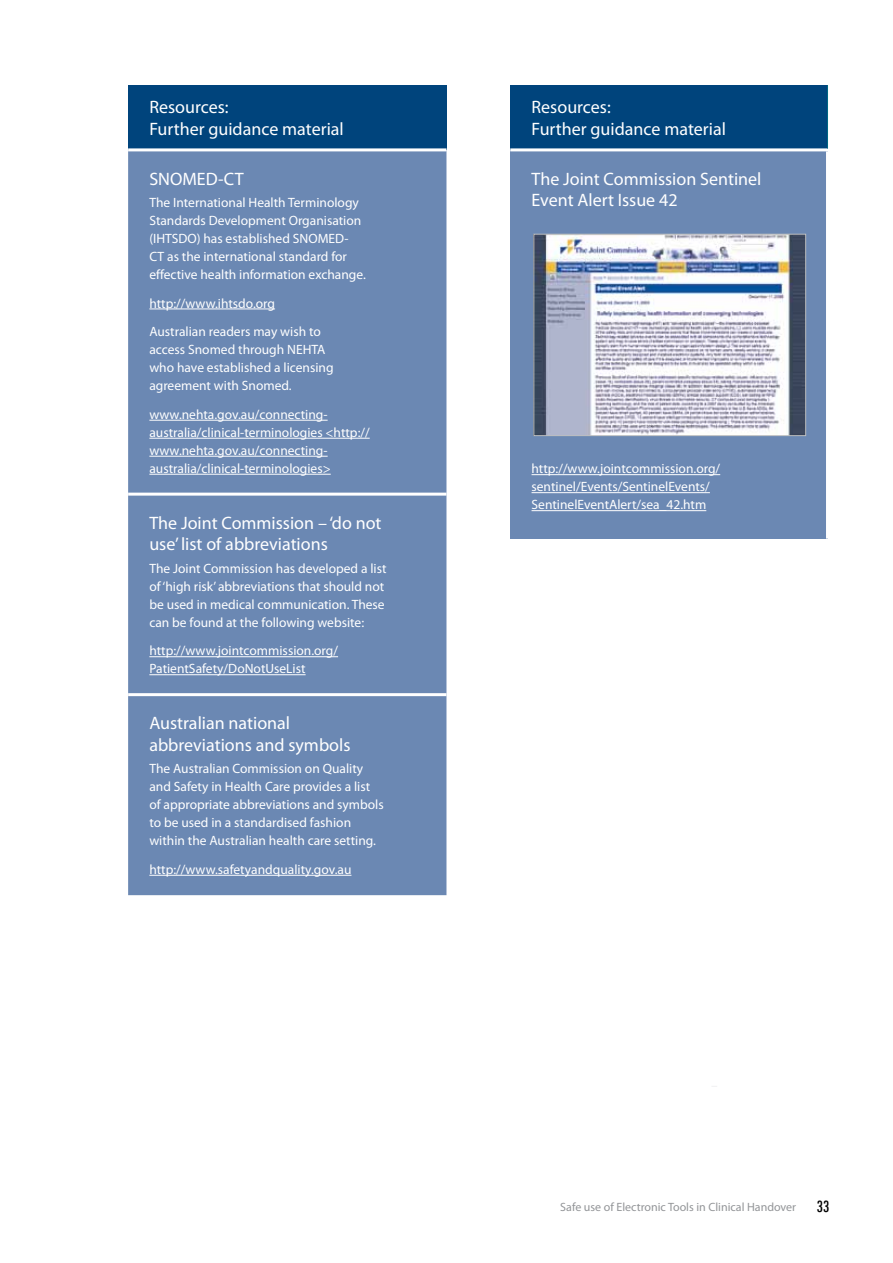
<style>
.page{position:relative;width:893px;height:1263px;background:#fff}
.page>*{position:absolute;margin:0;border:0;box-sizing:border-box;transform-origin:0 0}
.t1{font:18px/21.6px "Myriad Pro";color:#fff}
.t2{font:500 condensed 15px "Futura";color:#000}
.t3{font:13.5px/18px "Myriad Pro";color:#fff}
.t4{font:12px "Myriad Pro";color:#939598}
</style>
<div class="page">
<div style="left:128px;top:85px;width:318px;height:65px;background:#00447c"></div>
<div style="left:128px;top:151px;width:318px;height:744px;background:#6b88b3"></div>
<hr style="left:128px;top:148px;width:318px;height:3px;background:#fff">
<hr style="left:128px;top:493px;width:318px;height:3px;background:#fff">
<hr style="left:128px;top:693px;width:318px;height:3px;background:#fff">
<hr style="left:149px;top:309px;width:126px;height:1px;background:#fff">
<hr style="left:149px;top:420px;width:179px;height:1px;background:#fff">
<hr style="left:149px;top:438px;width:221px;height:1px;background:#fff">
<hr style="left:149px;top:456px;width:179px;height:1px;background:#fff">
<hr style="left:149px;top:474px;width:182px;height:1px;background:#fff">
<hr style="left:149px;top:656px;width:189px;height:1px;background:#fff">
<hr style="left:149px;top:674px;width:157px;height:1px;background:#fff">
<hr style="left:149px;top:875px;width:202px;height:1px;background:#fff">
<div style="left:510px;top:85px;width:317px;height:65px;background:#00447c"></div>
<div style="left:510px;top:150px;width:317px;height:389px;background:#6b88b3"></div>
<hr style="left:510px;top:148px;width:319px;height:3px;background:#fff">
<hr style="left:827px;top:85px;width:1px;height:63px;background:#006984">
<hr style="left:826px;top:151px;width:3px;height:388px;background:#fff">
<hr style="left:531px;top:474px;width:189px;height:1px;background:#fff">
<hr style="left:531px;top:492px;width:179px;height:1px;background:#fff">
<hr style="left:531px;top:510px;width:175px;height:1px;background:#fff">
<img style="left:536px;top:236px;width:268px;height:198px">
<div style="left:534px;top:234px;width:272px;height:202px;border:1px solid #bcbec0"></div>
<h1 class="t1" style="left:149px;top:96px;width:196px">Resources:<br>Further guidance material</h1>
<h1 class="t1" style="left:149px;top:168px;width:96px">SNOMED-CT</h1>
<p class="t3" style="left:149px;top:193px;width:218px">The International Health Terminology Standards Development Organisation (IHTSDO) has established SNOMED-CT as the international standard for effective health information exchange.</p>
<p class="t3" style="left:149px;top:288px;width:173px;line-height:28.7px">http://www.ihtsdo.org<br>Australian readers may wish to</p>
<p class="t3" style="left:149px;top:340px;width:186px">access Snomed through NEHTA who have established a licensing agreement with Snomed.</p>
<p class="t3" style="left:149px;top:405px;width:222px">www.nehta.gov.au/connecting&shy;australia/clinical-terminologies &lt;http:// www.nehta.gov.au/connecting&shy;australia/clinical-terminologies&gt;</p>
<h1 class="t1" style="left:149px;top:512px;width:234px">The Joint Commission – ‘do not use’ list of abbreviations</h1>
<p class="t3" style="left:149px;top:559px;width:239px">The Joint Commission has developed a list of ‘high risk’ abbreviations that should not be used in medical communication. These can be found at the following website:</p>
<p class="t3" style="left:149px;top:642px;width:190px">http://www.jointcommission.org/<br>PatientSafety/DoNotUseList</p>
<h1 class="t1" style="left:149px;top:712px;width:203px">Australian national abbreviations and symbols</h1>
<p class="t3" style="left:149px;top:759px;width:236px">The Australian Commission on Quality and Safety in Health Care provides a list of appropriate abbreviations and symbols to be used in a standardised fashion within the Australian health care setting.</p>
<p class="t3" style="left:149px;top:860px;width:204px">http://www.safetyandquality.gov.au</p>
<h1 class="t1" style="left:531px;top:96px;width:196px">Resources:<br>Further guidance material</h1>
<h1 class="t1" style="left:531px;top:168px;width:231px">The Joint Commission Sentinel<br>Event Alert Issue 42</h1>
<p class="t3" style="left:531px;top:460px;width:190px">http://www.jointcommission.org/ sentinel/Events/SentinelEvents/<br>SentinelEventAlert/sea_42.htm</p>
<p class="t4" style="left:560px;top:1200px;width:237px">Safe use of Electronic Tools in Clinical Handover</p>
<p class="t2" style="left:817px;top:1196px;width:14px">33</p>
</div>
